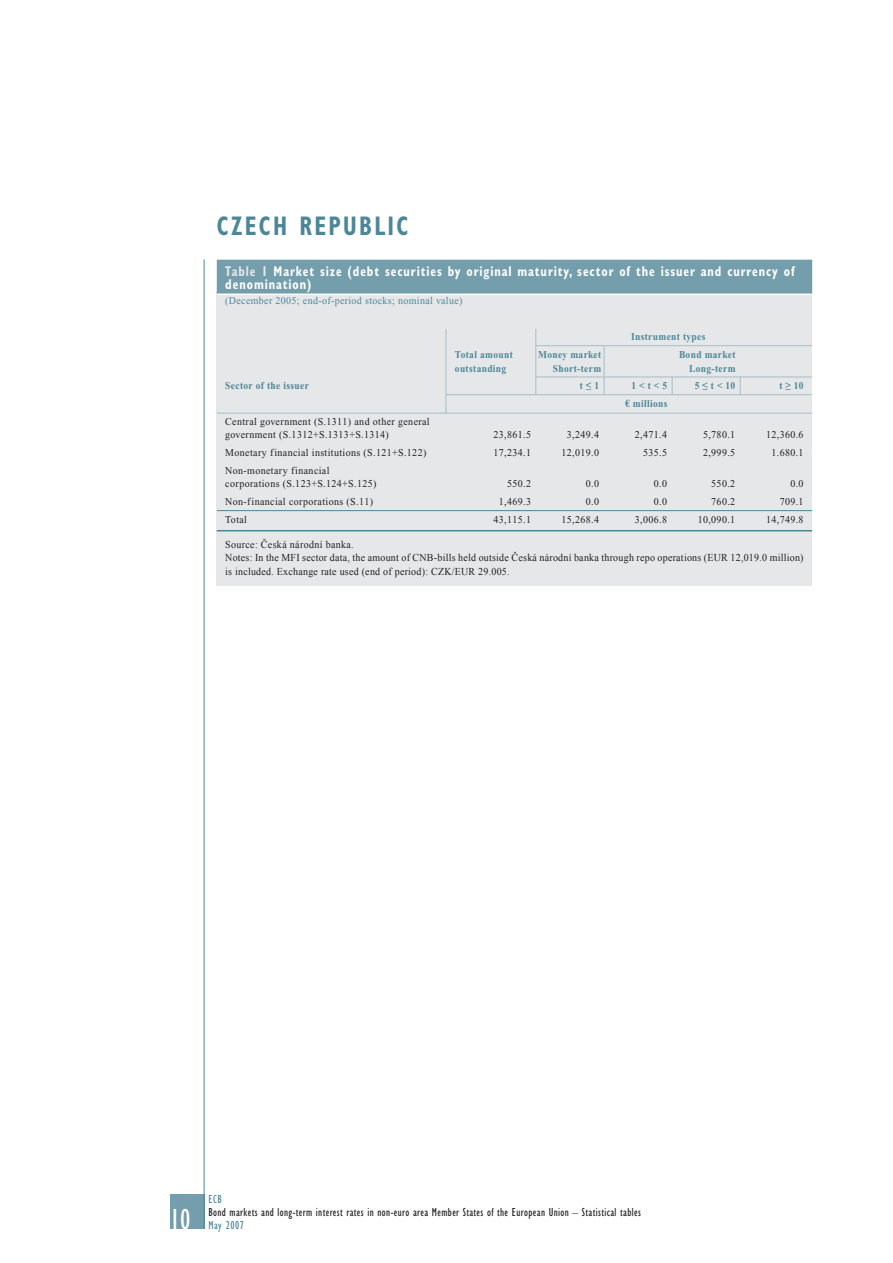
<style>
.page{position:relative;width:893px;height:1263px;background:#fff}
.page>*{position:absolute;margin:0;border:0;box-sizing:border-box;transform-origin:0 0}
.t1{font:condensed 30px "Gill Sans";color:#fff;scale:.95 1}
.t2{font:700 condensed 27px "Gill Sans";letter-spacing:.1em;color:#4c8797;scale:.85 1}
.t3{font:700 condensed 14.25px/13.5px "Gill Sans";letter-spacing:.075em;color:#fff;scale:.85 1}
.t4{font:condensed 12px "Gill Sans";letter-spacing:.035em;color:#231f20;scale:.95 1}
.t5{font:condensed 12px "Gill Sans";letter-spacing:.05em;color:#4c8797;scale:.95 1}
.t6{font:10.5px/13.5px "Times New Roman";letter-spacing:.035em;color:#231f20;scale:.95 1}
.t7{font:10.5px/13.5px "Times New Roman";letter-spacing:.025em;color:#231f20;scale:.95 1}
.t8{font:700 10.5px "Times New Roman";letter-spacing:.035em;color:#4c8797;scale:.9 1}
.t9{font:10.5px "Times New Roman";letter-spacing:.035em;color:#4c8797;scale:.95 1}
.s1{color:#e6e7e8}
.s2{font-style:inherit}
.s3{font-family:"Euro Serif"}
</style>
<div class="page">
<div style="left:170px;top:1195px;width:34px;height:34px;background:#759eac"></div>
<hr style="left:204px;top:259px;width:1px;height:970px;background:#4c8797">
<div style="left:217px;top:291px;width:595px;height:295px;background:#e6e7e8"></div>
<div style="left:217px;top:260px;width:595px;height:35px;background:#759eac"></div>
<hr style="left:217px;top:294px;width:595px;height:1px;background:#fff">
<hr style="left:536px;top:345px;width:276px;height:1px;background:#a7bdc7">
<hr style="left:536px;top:377px;width:276px;height:1px;background:#a7bdc7">
<hr style="left:446px;top:394px;width:366px;height:1px;background:#a7bdc7">
<hr style="left:217px;top:413px;width:595px;height:1px;background:#a7bdc7">
<hr style="left:217px;top:510px;width:595px;height:1px;background:#4c8797">
<hr style="left:217px;top:530px;width:595px;height:1px;background:#4c8797">
<hr style="left:446px;top:329px;width:1px;height:84px;background:#a7bdc7">
<hr style="left:535px;top:329px;width:1px;height:66px;background:#a7bdc7">
<hr style="left:604px;top:345px;width:1px;height:50px;background:#a7bdc7">
<svg style="left:672px;top:377px;width:1px;height:17px"></svg>
<svg style="left:740px;top:378px;width:1px;height:16px"></svg>
<h2 class="t2" style="left:217px;top:217px;width:227px">CZECH REPUBLIC</h2>
<h3 class="t3" style="left:225px;top:266px;width:671px"><span class="s1">Table 1</span> Market size (debt securities by original maturity, sector of the issuer and currency of denomination)</h3>
<p class="t9" style="left:225px;top:297px;width:251px">(December 2005; end-of-period stocks; nominal value)</p>
<p class="t8" style="left:631px;top:333px;width:84px">Instrument types</p>
<p class="t8" style="left:455px;top:351px;width:66px">Total amount</p>
<p class="t8" style="left:538px;top:351px;width:71px">Money market</p>
<p class="t8" style="left:679px;top:351px;width:64px">Bond market</p>
<p class="t8" style="left:455px;top:364px;width:59px">outstanding</p>
<p class="t8" style="left:553px;top:364px;width:55px">Short-term</p>
<p class="t8" style="left:689px;top:364px;width:53px">Long-term</p>
<p class="t8" style="left:225px;top:382px;width:94px">Sector of the issuer</p>
<p class="t8" style="left:580px;top:382px;width:23px">t <span class="s2">≤</span> 1</p>
<p class="t8" style="left:631px;top:382px;width:41px">1 &lt; t &lt; 5</p>
<p class="t8" style="left:695px;top:382px;width:47px">5 <span class="s2">≤</span> t &lt; 10</p>
<p class="t8" style="left:779px;top:382px;width:28px">t <span class="s2">≥</span> 10</p>
<p class="t8" style="left:625px;top:400px;width:49px"><span class="s3">€</span> millions</p>
<p class="t6" style="left:225px;top:416px;width:217px">Central government (S.1311) and other general government (S.1312+S.1313+S.1314)</p>
<p class="t6" style="left:493px;top:429px;width:41px">23,861.5</p>
<p class="t6" style="left:567px;top:429px;width:35px">3,249.4</p>
<p class="t6" style="left:635px;top:429px;width:35px">2,471.4</p>
<p class="t6" style="left:703px;top:429px;width:35px">5,780.1</p>
<p class="t6" style="left:766px;top:429px;width:41px">12,360.6</p>
<p class="t6" style="left:225px;top:447px;width:213px">Monetary financial institutions (S.121+S.122)</p>
<p class="t6" style="left:493px;top:447px;width:41px">17,234.1</p>
<p class="t6" style="left:562px;top:447px;width:41px">12,019.0</p>
<p class="t6" style="left:643px;top:447px;width:27px">535.5</p>
<p class="t6" style="left:703px;top:447px;width:35px">2,999.5</p>
<p class="t6" style="left:771px;top:447px;width:35px">1.680.1</p>
<p class="t6" style="left:225px;top:465px;width:161px">Non-monetary financial corporations (S.123+S.124+S.125)</p>
<p class="t6" style="left:507px;top:478px;width:27px">550.2</p>
<p class="t6" style="left:586px;top:478px;width:15px">0.0</p>
<p class="t6" style="left:654px;top:478px;width:15px">0.0</p>
<p class="t6" style="left:711px;top:478px;width:27px">550.2</p>
<p class="t6" style="left:790px;top:478px;width:15px">0.0</p>
<p class="t6" style="left:225px;top:496px;width:157px">Non-financial corporations (S.11)</p>
<p class="t6" style="left:499px;top:496px;width:35px">1,469.3</p>
<p class="t6" style="left:586px;top:496px;width:15px">0.0</p>
<p class="t6" style="left:654px;top:496px;width:15px">0.0</p>
<p class="t6" style="left:711px;top:496px;width:27px">760.2</p>
<p class="t6" style="left:780px;top:496px;width:27px">709.1</p>
<p class="t6" style="left:225px;top:514px;width:24px">Total</p>
<p class="t6" style="left:493px;top:514px;width:41px">43,115.1</p>
<p class="t6" style="left:562px;top:514px;width:41px">15,268.4</p>
<p class="t6" style="left:635px;top:514px;width:35px">3,006.8</p>
<p class="t6" style="left:698px;top:514px;width:41px">10,090.1</p>
<p class="t6" style="left:766px;top:514px;width:41px">14,749.8</p>
<p class="t7" style="left:225px;top:538px;width:610px">Source: Česká národní banka.<br>Notes: In the MFI sector data, the amount of CNB-bills held outside Česká národní banka through repo operations (EUR 12,019.0 million) is included. Exchange rate used (end of period): CZK/EUR 29.005.</p>
<h1 class="t1" style="left:170px;top:1208px;width:23px">10</h1>
<p class="t5" style="left:208px;top:1195px;width:16px">ECB</p>
<p class="t4" style="left:208px;top:1208px;width:457px">Bond markets and long-term interest rates in non-euro area Member States of the European Union – Statistical tables</p>
<p class="t5" style="left:208px;top:1220px;width:39px">May 2007</p>
</div>
